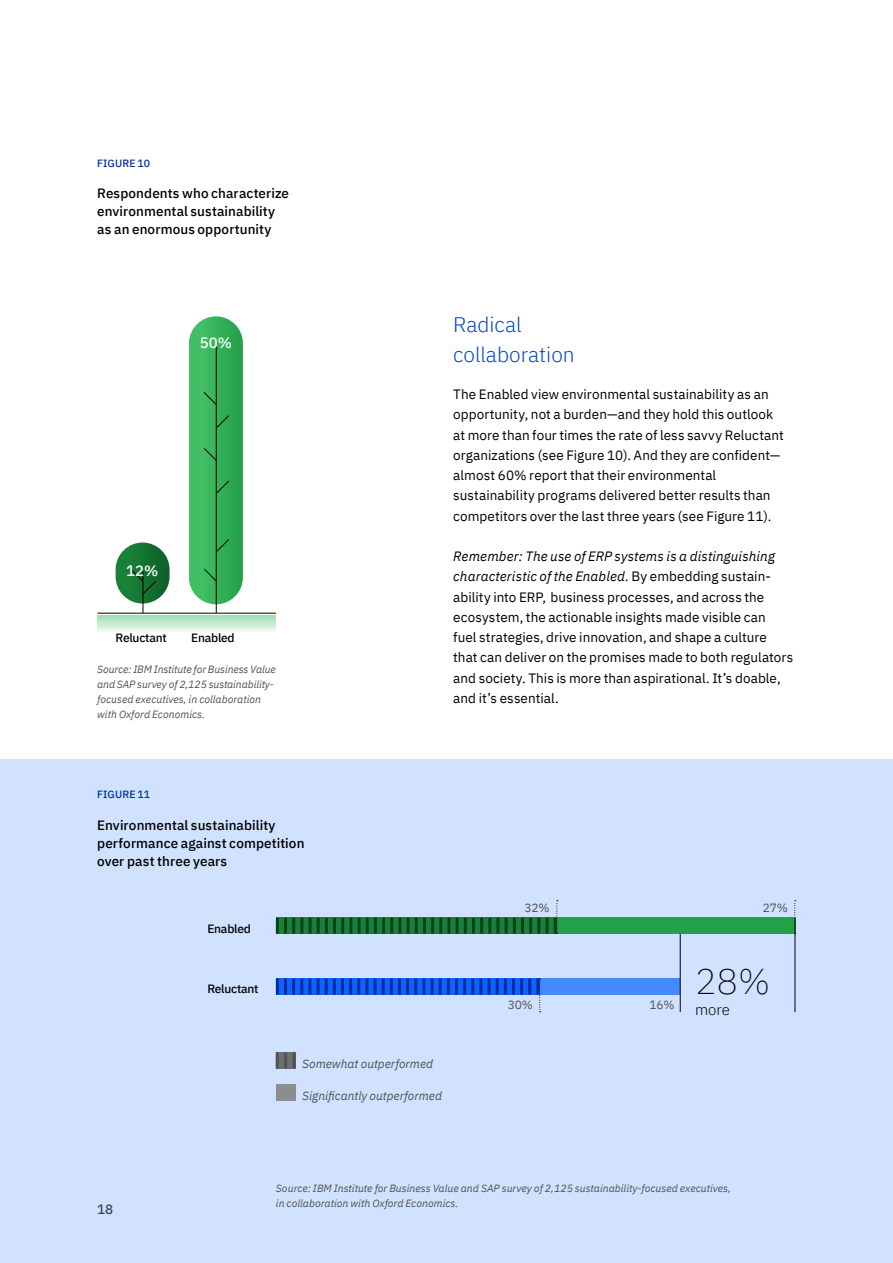
<style>
.page{position:relative;width:893px;height:1263px;background:#fff}
.page>*{position:absolute;margin:0;border:0;box-sizing:border-box;transform-origin:0 0}
.t1{font:200 36px "IBM Plex Sans";color:#000}
.t2{font:300 21px/30px "IBM Plex Sans";color:#0043ce}
.t3{font:500 15px "IBM Plex Sans";color:#fff}
.t4{font:300 15px "IBM Plex Sans";color:#000}
.t5{font:13.5px/20.2px "IBM Plex Sans";letter-spacing:.005em;color:#000}
.t6{font:500 13.5px/18px "IBM Plex Sans";letter-spacing:.005em;color:#000}
.t7{font:italic 12px "IBM Plex Sans";color:#525252}
.t8{font:500 12px "IBM Plex Sans";letter-spacing:-.02em;color:#000}
.t9{font:12px "IBM Plex Sans";letter-spacing:-.02em;color:#525252}
.t10{font:italic 10.5px/15px "IBM Plex Sans";color:#525252}
.t11{font:500 10.5px "IBM Plex Sans";letter-spacing:.01em;color:#002d9c}
.s1{font-style:italic}
</style>
<div class="page">
<div style="left:0;top:760px;width:893px;height:503px;background:#d0e2ff"></div>
<svg style="left:794px;top:900px;width:2px;height:16px"></svg>
<div style="left:276px;top:917px;width:519px;height:17px;background:#24a148"></div>
<div style="left:276px;top:917px;width:281px;height:17px;background:#198038"></div>
<hr style="left:276px;top:917px;width:3px;height:16px;background:#044317">
<hr style="left:284px;top:917px;width:3px;height:16px;background:#044317">
<hr style="left:292px;top:917px;width:3px;height:16px;background:#044317">
<hr style="left:300px;top:917px;width:3px;height:16px;background:#044317">
<svg style="left:309px;top:917px;width:2px;height:16px"></svg>
<hr style="left:317px;top:917px;width:3px;height:16px;background:#044317">
<hr style="left:325px;top:917px;width:3px;height:16px;background:#044317">
<hr style="left:333px;top:917px;width:3px;height:16px;background:#044317">
<hr style="left:341px;top:917px;width:3px;height:16px;background:#044317">
<hr style="left:349px;top:917px;width:3px;height:16px;background:#044317">
<hr style="left:358px;top:917px;width:3px;height:16px;background:#044317">
<hr style="left:366px;top:917px;width:3px;height:16px;background:#044317">
<hr style="left:374px;top:917px;width:3px;height:16px;background:#044317">
<hr style="left:382px;top:917px;width:3px;height:16px;background:#044317">
<hr style="left:390px;top:917px;width:3px;height:16px;background:#044317">
<hr style="left:398px;top:917px;width:3px;height:16px;background:#044317">
<hr style="left:407px;top:917px;width:3px;height:16px;background:#044317">
<hr style="left:415px;top:917px;width:3px;height:16px;background:#044317">
<hr style="left:423px;top:917px;width:3px;height:16px;background:#044317">
<hr style="left:431px;top:917px;width:3px;height:16px;background:#044317">
<hr style="left:439px;top:917px;width:3px;height:16px;background:#044317">
<hr style="left:447px;top:917px;width:3px;height:16px;background:#044317">
<hr style="left:456px;top:917px;width:3px;height:16px;background:#044317">
<hr style="left:464px;top:917px;width:3px;height:16px;background:#044317">
<hr style="left:472px;top:917px;width:3px;height:16px;background:#044317">
<hr style="left:480px;top:917px;width:3px;height:16px;background:#044317">
<hr style="left:488px;top:917px;width:3px;height:16px;background:#044317">
<hr style="left:496px;top:917px;width:3px;height:16px;background:#044317">
<hr style="left:505px;top:917px;width:3px;height:16px;background:#044317">
<hr style="left:513px;top:917px;width:3px;height:16px;background:#044317">
<hr style="left:521px;top:917px;width:3px;height:16px;background:#044317">
<hr style="left:529px;top:917px;width:3px;height:16px;background:#044317">
<hr style="left:537px;top:917px;width:3px;height:16px;background:#044317">
<hr style="left:545px;top:917px;width:3px;height:16px;background:#044317">
<hr style="left:554px;top:917px;width:3px;height:16px;background:#044317">
<div style="left:276px;top:978px;width:404px;height:16px;background:#4589ff"></div>
<svg style="left:279px;top:978px;width:257px;height:16px;background:#0e5ff9"></svg>
<svg style="left:539px;top:978px;width:2px;height:34px"></svg>
<hr style="left:276px;top:978px;width:3px;height:16px;background:#002d9c">
<hr style="left:284px;top:978px;width:3px;height:16px;background:#002d9c">
<hr style="left:292px;top:978px;width:3px;height:16px;background:#002d9c">
<hr style="left:300px;top:978px;width:3px;height:16px;background:#002d9c">
<hr style="left:308px;top:978px;width:3px;height:16px;background:#002d9c">
<hr style="left:317px;top:978px;width:3px;height:16px;background:#002d9c">
<hr style="left:325px;top:978px;width:3px;height:16px;background:#002d9c">
<hr style="left:333px;top:978px;width:3px;height:16px;background:#002d9c">
<hr style="left:341px;top:978px;width:3px;height:16px;background:#002d9c">
<hr style="left:349px;top:978px;width:3px;height:16px;background:#002d9c">
<hr style="left:357px;top:978px;width:3px;height:16px;background:#002d9c">
<hr style="left:365px;top:978px;width:3px;height:16px;background:#002d9c">
<hr style="left:374px;top:978px;width:3px;height:16px;background:#002d9c">
<hr style="left:382px;top:978px;width:3px;height:16px;background:#002d9c">
<hr style="left:390px;top:978px;width:3px;height:16px;background:#002d9c">
<hr style="left:398px;top:978px;width:3px;height:16px;background:#002d9c">
<hr style="left:406px;top:978px;width:3px;height:16px;background:#002d9c">
<hr style="left:414px;top:978px;width:3px;height:16px;background:#002d9c">
<hr style="left:422px;top:978px;width:3px;height:16px;background:#002d9c">
<hr style="left:431px;top:978px;width:3px;height:16px;background:#002d9c">
<hr style="left:439px;top:978px;width:3px;height:16px;background:#002d9c">
<hr style="left:447px;top:978px;width:3px;height:16px;background:#002d9c">
<hr style="left:455px;top:978px;width:3px;height:16px;background:#002d9c">
<hr style="left:463px;top:978px;width:3px;height:16px;background:#002d9c">
<hr style="left:471px;top:978px;width:3px;height:16px;background:#002d9c">
<hr style="left:479px;top:978px;width:3px;height:16px;background:#002d9c">
<hr style="left:488px;top:978px;width:3px;height:16px;background:#002d9c">
<hr style="left:496px;top:978px;width:3px;height:16px;background:#002d9c">
<hr style="left:504px;top:978px;width:3px;height:16px;background:#002d9c">
<hr style="left:512px;top:978px;width:3px;height:16px;background:#002d9c">
<hr style="left:520px;top:978px;width:3px;height:16px;background:#002d9c">
<hr style="left:528px;top:978px;width:3px;height:16px;background:#002d9c">
<hr style="left:536px;top:978px;width:3px;height:16px;background:#002d9c">
<hr style="left:795px;top:917px;width:1px;height:95px;background:#000">
<hr style="left:680px;top:934px;width:1px;height:78px;background:#000">
<svg style="left:556px;top:900px;width:2px;height:34px"></svg>
<div style="left:276px;top:1052px;width:20px;height:16px;background:#6f6f6f"></div>
<hr style="left:276px;top:1052px;width:3px;height:16px;background:#525252">
<hr style="left:284px;top:1052px;width:3px;height:16px;background:#525252">
<hr style="left:293px;top:1052px;width:3px;height:16px;background:#525252">
<div style="left:276px;top:1084px;width:19px;height:16px;background:#8d8d8d"></div>
<hr style="left:98px;top:613px;width:178px;height:1px;background:#000">
<svg style="left:98px;top:616px;width:178px;height:15px;background:#c7ead1"></svg>
<hr style="left:143px;top:571px;width:1px;height:42px;background:#000">
<svg style="left:116px;top:542px;width:54px;height:61px"></svg>
<hr style="left:216px;top:346px;width:1px;height:267px;background:#000">
<svg style="left:189px;top:316px;width:54px;height:288px;background:#3cae5c"></svg>
<p class="t11" style="left:97px;top:155px;width:54px">FIGURE 10</p>
<p class="t6" style="left:97px;top:183px;width:193px">Respondents who characterize environmental sustainability as an enormous opportunity</p>
<p class="t3" style="left:200px;top:330px;width:34px">50%</p>
<p class="t3" style="left:126px;top:559px;width:34px">12%</p>
<p class="t8" style="left:116px;top:628px;width:53px">Reluctant</p>
<p class="t8" style="left:191px;top:628px;width:45px">Enabled</p>
<p class="t10" style="left:97px;top:661px;width:180px">Source: IBM Institute for Business Value and SAP survey of 2,125 sustainability&shy;focused executives, in collaboration with Oxford Economics.</p>
<h2 class="t2" style="left:453px;top:308px;width:123px">Radical collaboration</h2>
<p class="t5" style="left:453px;top:383px;width:332px">The Enabled view environmental sustainability as an opportunity, not a burden—and they hold this outlook at more than four times the rate of less savvy Reluctant organizations (see Figure 10). And they are confident— almost 60% report that their environmental sustainability programs delivered better results than competitors over the last three years (see Figure 11).</p>
<p class="t5" style="left:453px;top:545px;width:342px"><span class="s1">Remember: The use of ERP systems is a distinguishing characteristic of the Enabled.</span> By embedding sustain&shy;ability into ERP, business processes, and across the ecosystem, the actionable insights made visible can<br>fuel strategies, drive innovation, and shape a culture that can deliver on the promises made to both regulators and society. This is more than aspirational. It’s doable, and it’s essential.</p>
<p class="t11" style="left:97px;top:786px;width:54px">FIGURE 11</p>
<p class="t6" style="left:97px;top:815px;width:209px">Environmental sustainability performance against competition over past three years</p>
<p class="t8" style="left:207px;top:919px;width:45px">Enabled</p>
<p class="t8" style="left:207px;top:979px;width:53px">Reluctant</p>
<p class="t7" style="left:302px;top:1054px;width:133px">Somewhat outperformed</p>
<p class="t7" style="left:302px;top:1086px;width:141px">Significantly outperformed</p>
<p class="t9" style="left:525px;top:898px;width:27px">32%</p>
<p class="t9" style="left:763px;top:898px;width:27px">27%</p>
<p class="t9" style="left:508px;top:995px;width:27px">30%</p>
<p class="t9" style="left:649px;top:995px;width:27px">16%</p>
<h1 class="t1" style="left:695px;top:954px;width:77px">28%</h1>
<p class="t4" style="left:695px;top:998px;width:36px">more</p>
<p class="t6" style="left:97px;top:1199px;width:18px">18</p>
<p class="t10" style="left:276px;top:1180px;width:457px">Source: IBM Institute for Business Value and SAP survey of 2,125 sustainability-focused executives, in collaboration with Oxford Economics.</p>
</div>
